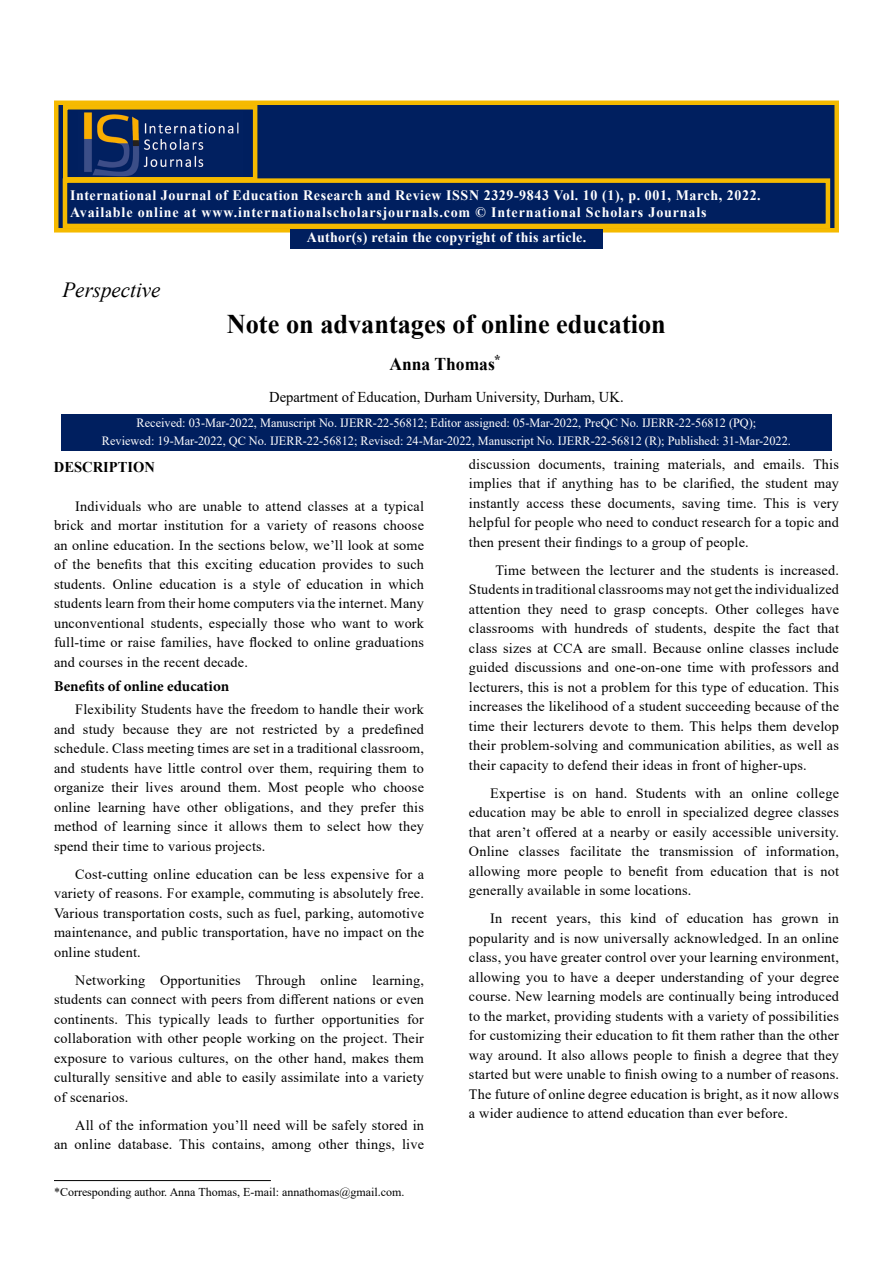
<style>
.page{position:relative;width:893px;height:1263px;background:#fff}
.page>*{position:absolute;margin:0;border:0;box-sizing:border-box;transform-origin:0 0}
.t1{font:700 27px "Times New Roman";color:#000}
.t2{font:italic 21.6px "Times New Roman";color:#000}
.t3{font:700 18px "Times New Roman";color:#000}
.t4{font:15px "Times New Roman";color:#000}
.t5{font:700 15px "Minion Pro";color:#000}
.t6{font:700 15px "Times New Roman";color:#000}
.t7{font:700 14.4px/17.2px "Times New Roman";letter-spacing:.06em;color:#fff}
.t8{font:700 14.4px "Times New Roman";letter-spacing:.02em;color:#fff}
.t9{font:14.25px/19.5px "Times New Roman";letter-spacing:.015em;color:#000;text-align:justify}
.t10{font:12.6px/18.1px "Times New Roman";color:#fff;text-align:center}
.t11{font:12px "Times New Roman";color:#000}
</style>
<div class="page">
<div style="left:54px;top:100px;width:785px;height:132px;background:#001f5f;border:4px solid #f5ba00"></div>
<div style="left:63px;top:178px;width:767px;height:50px;background:#001f5f;border:4px solid #f5ba00"></div>
<img style="left:84px;top:112px;width:155px;height:65px">
<div style="left:63px;top:105px;width:194px;height:77px;border:4px solid #f5ba00"></div>
<div style="left:290px;top:230px;width:313px;height:19px;background:#001f5f"></div>
<div style="left:61px;top:414px;width:771px;height:36px;background:#001f5f"></div>
<hr style="left:54px;top:1180px;width:217px;height:1px;background:#000">
<p class="t7" style="left:70px;top:186px;width:692px">International Journal of Education Research and Review ISSN 2329-9843 Vol. 10 (1), p. 001, March, 2022.<br>Available online at www.internationalscholarsjournals.com © International Scholars Journals</p>
<p class="t8" style="left:307px;top:227px;width:281px">Author(s) retain the copyright of this article.</p>
<h2 class="t2" style="left:62px;top:275px;width:100px">Perspective</h2>
<h1 class="t1" style="left:227px;top:304px;width:440px">Note on advantages of online education</h1>
<p class="t3" style="left:389px;top:351px;width:113px">Anna Thomas<sup>*</sup></p>
<p class="t4" style="left:269px;top:387px;width:356px">Department of Education, Durham University, Durham, UK.</p>
<p class="t10" style="left:102px;top:414px;width:690px">Received: 03-Mar-2022, Manuscript No. IJERR-22-56812; Editor assigned: 05-Mar-2022, PreQC No. IJERR-22-56812 (PQ);<br>Reviewed: 19-Mar-2022, QC No. IJERR-22-56812; Revised: 24-Mar-2022, Manuscript No. IJERR-22-56812 (R); Published: 31-Mar-2022.</p>
<p class="t6" style="left:54px;top:456px;width:103px">DESCRIPTION</p>
<p class="t9" style="left:54px;top:496px;width:372px;text-indent:21px">Individuals who are unable to attend classes at a typical brick and mortar institution for a variety of reasons choose an online education. In the sections below, we’ll look at some of the benefits that this exciting education provides to such students. Online education is a style of education in which students learn from their home computers via the internet. Many unconventional students, especially those who want to work full-time or raise families, have flocked to online graduations and courses in the recent decade.</p>
<p class="t5" style="left:54px;top:675px;width:177px">Benefits of online education</p>
<p class="t9" style="left:54px;top:699px;width:372px;text-indent:21px">Flexibility Students have the freedom to handle their work and study because they are not restricted by a predefined schedule. Class meeting times are set in a traditional classroom, and students have little control over them, requiring them to organize their lives around them. Most people who choose online learning have other obligations, and they prefer this method of learning since it allows them to select how they spend their time to various projects.</p>
<p class="t9" style="left:54px;top:864px;width:372px;text-indent:21px">Cost-cutting online education can be less expensive for a variety of reasons. For example, commuting is absolutely free.<br>Various transportation costs, such as fuel, parking, automotive maintenance, and public transportation, have no impact on the online student.</p>
<p class="t9" style="left:54px;top:970px;width:372px;text-indent:21px">Networking Opportunities Through online learning, students can connect with peers from different nations or even continents. This typically leads to further opportunities for collaboration with other people working on the project. Their exposure to various cultures, on the other hand, makes them culturally sensitive and able to easily assimilate into a variety of scenarios.</p>
<p class="t9" style="left:54px;top:1115px;width:371px;text-align:right">All of the information you’ll need will be safely stored in<br>an online database. This contains, among other things, live</p>
<p class="t9" style="left:469px;top:454px;width:372px">discussion documents, training materials, and emails. This implies that if anything has to be clarified, the student may instantly access these documents, saving time. This is very helpful for people who need to conduct research for a topic and then present their findings to a group of people.</p>
<p class="t9" style="left:469px;top:560px;width:372px;text-indent:27px">Time between the lecturer and the students is increased.<br>Students in traditional classrooms may not get the individualized attention they need to grasp concepts. Other colleges have classrooms with hundreds of students, despite the fact that class sizes at CCA are small. Because online classes include guided discussions and one-on-one time with professors and lecturers, this is not a problem for this type of education. This increases the likelihood of a student succeeding because of the time their lecturers devote to them. This helps them develop their problem-solving and communication abilities, as well as their capacity to defend their ideas in front of higher-ups.</p>
<p class="t9" style="left:469px;top:783px;width:372px;text-indent:21px">Expertise is on hand. Students with an online college education may be able to enroll in specialized degree classes that aren’t offered at a nearby or easily accessible university.<br>Online classes facilitate the transmission of information, allowing more people to benefit from education that is not generally available in some locations.</p>
<p class="t9" style="left:469px;top:908px;width:372px;text-indent:21px">In recent years, this kind of education has grown in popularity and is now universally acknowledged. In an online class, you have greater control over your learning environment, allowing you to have a deeper understanding of your degree course. New learning models are continually being introduced to the market, providing students with a variety of possibilities for customizing their education to fit them rather than the other way around. It also allows people to finish a degree that they started but were unable to finish owing to a number of reasons.<br>The future of online degree education is bright, as it now allows a wider audience to attend education than ever before.</p>
<p class="t11" style="left:54px;top:1184px;width:352px">*Corresponding author. Anna Thomas, E-mail: annathomas@gmail.com.</p>
</div>
